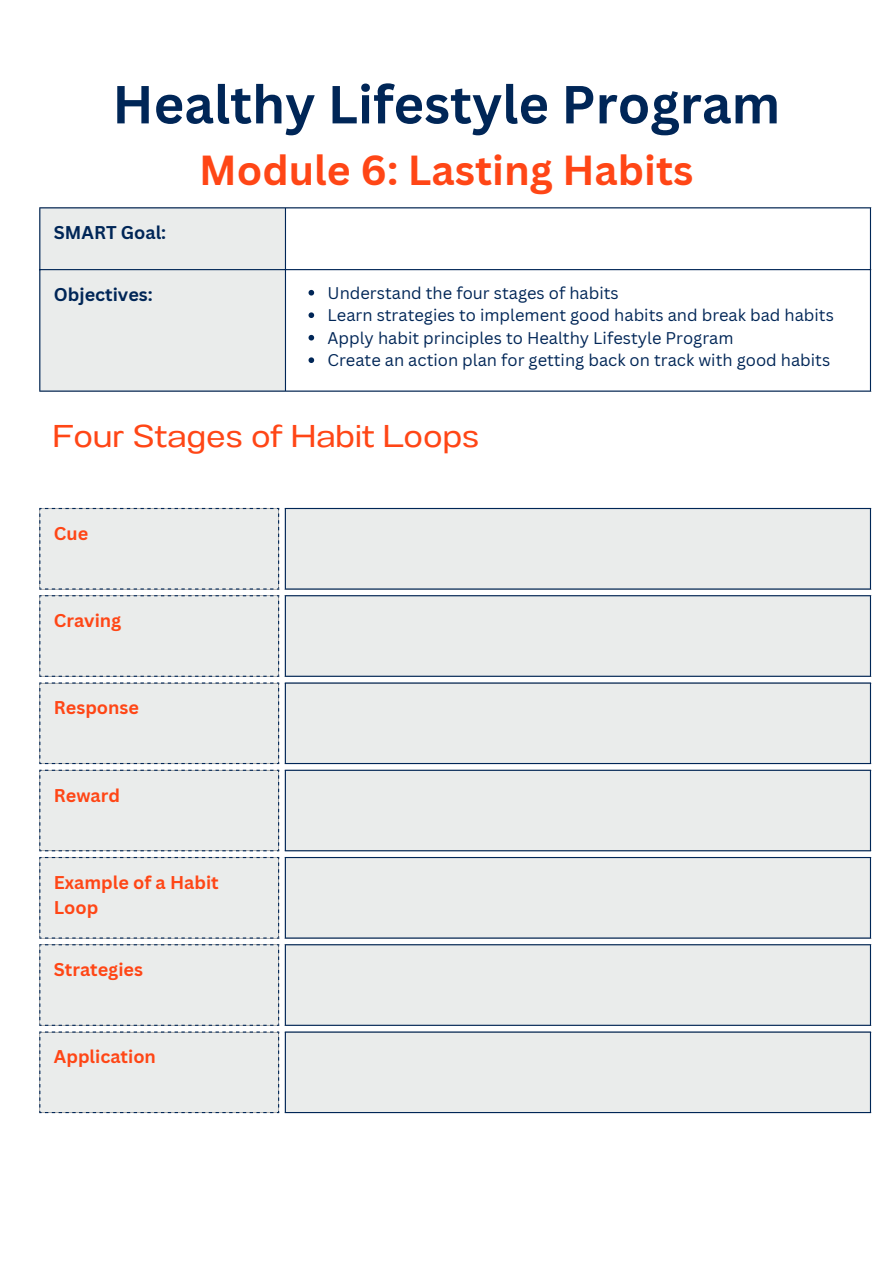
<style>
.page{position:relative;width:893px;height:1264px;background:#fff}
.page>*{position:absolute;margin:0;border:0;box-sizing:border-box;transform-origin:0 0}
.t1{font:700 52.35px "Canva Sans";color:#002657}
.t2{font:700 40.8px "Canva Sans";color:#ff4616}
.t3{font:31.5px "Anantason Wd 125";color:#ff4616}
.t4{font:700 18px/24.8px "Canva Sans";color:#ff4616}
.t5{font:700 18px "Canva Sans";color:#002657}
.t6{font:16.5px/22.5px "Canva Sans";color:#002657}
</style>
<div class="page">
<div style="left:40px;top:208px;width:245px;height:182px;background:#eaeceb"></div>
<svg style="left:308px;top:290px;width:6px;height:5px"></svg>
<svg style="left:308px;top:312px;width:6px;height:6px"></svg>
<svg style="left:308px;top:335px;width:6px;height:5px"></svg>
<svg style="left:308px;top:357px;width:6px;height:6px"></svg>
<hr style="left:39px;top:208px;width:1px;height:182px;background:#002657">
<hr style="left:285px;top:208px;width:1px;height:182px;background:#002657">
<hr style="left:869px;top:208px;width:2px;height:182px;background:#002657">
<hr style="left:39px;top:207px;width:832px;height:1px;background:#002657">
<hr style="left:39px;top:269px;width:832px;height:1px;background:#002657">
<hr style="left:39px;top:390px;width:832px;height:1px;background:#002657">
<svg style="left:279px;top:508px;width:592px;height:605px;background:#e8eaea"></svg>
<svg style="left:39px;top:508px;width:240px;height:605px;background:#e6e8e8"></svg>
<hr style="left:285px;top:509px;width:1px;height:79px;background:#002657">
<hr style="left:869px;top:509px;width:2px;height:79px;background:#002657">
<hr style="left:285px;top:508px;width:586px;height:1px;background:#002657">
<hr style="left:285px;top:588px;width:586px;height:1px;background:#002657">
<hr style="left:285px;top:596px;width:1px;height:79px;background:#002657">
<hr style="left:869px;top:596px;width:2px;height:79px;background:#002657">
<hr style="left:285px;top:595px;width:586px;height:1px;background:#002657">
<hr style="left:285px;top:675px;width:586px;height:2px;background:#002657">
<hr style="left:285px;top:683px;width:1px;height:80px;background:#002657">
<hr style="left:869px;top:683px;width:2px;height:80px;background:#002657">
<hr style="left:285px;top:682px;width:586px;height:1px;background:#002657">
<hr style="left:285px;top:763px;width:586px;height:1px;background:#002657">
<hr style="left:285px;top:770px;width:1px;height:80px;background:#002657">
<hr style="left:869px;top:770px;width:2px;height:80px;background:#002657">
<hr style="left:285px;top:769px;width:586px;height:1px;background:#002657">
<hr style="left:285px;top:850px;width:586px;height:1px;background:#002657">
<hr style="left:285px;top:858px;width:1px;height:79px;background:#002657">
<hr style="left:869px;top:858px;width:2px;height:79px;background:#002657">
<hr style="left:285px;top:857px;width:586px;height:1px;background:#002657">
<hr style="left:285px;top:937px;width:586px;height:1px;background:#002657">
<hr style="left:285px;top:945px;width:1px;height:79px;background:#002657">
<hr style="left:869px;top:945px;width:2px;height:79px;background:#002657">
<hr style="left:285px;top:944px;width:586px;height:1px;background:#002657">
<hr style="left:285px;top:1024px;width:586px;height:1px;background:#002657">
<hr style="left:285px;top:1032px;width:1px;height:79px;background:#002657">
<hr style="left:869px;top:1032px;width:2px;height:79px;background:#002657">
<hr style="left:285px;top:1031px;width:586px;height:1px;background:#002657">
<hr style="left:285px;top:1111px;width:586px;height:2px;background:#002657">
<svg style="left:39px;top:596px;width:1px;height:79px"></svg>
<svg style="left:278px;top:596px;width:1px;height:79px"></svg>
<svg style="left:39px;top:683px;width:1px;height:80px"></svg>
<svg style="left:278px;top:683px;width:1px;height:80px"></svg>
<svg style="left:39px;top:945px;width:1px;height:79px"></svg>
<svg style="left:278px;top:945px;width:1px;height:79px"></svg>
<svg style="left:39px;top:770px;width:1px;height:80px"></svg>
<svg style="left:278px;top:770px;width:1px;height:80px"></svg>
<svg style="left:39px;top:858px;width:1px;height:79px"></svg>
<svg style="left:278px;top:858px;width:1px;height:79px"></svg>
<svg style="left:39px;top:1032px;width:1px;height:79px"></svg>
<svg style="left:278px;top:1032px;width:1px;height:79px"></svg>
<h1 class="t1" style="left:112px;top:67px;width:669px">Healthy Lifestyle Program</h1>
<h2 class="t2" style="left:199px;top:141px;width:495px">Module 6: Lasting Habits</h2>
<p class="t5" style="left:54px;top:220px;width:114px">SMART Goal:</p>
<p class="t5" style="left:54px;top:282px;width:100px">Objectives:</p>
<p class="t6" style="left:327px;top:281px;width:508px">Understand the four stages of habits<br>Learn strategies to implement good habits and break bad habits Apply habit principles to Healthy Lifestyle Program<br>Create an action plan for getting back on track with good habits</p>
<h3 class="t3" style="left:53px;top:417px;width:428px">Four Stages of Habit Loops</h3>
<p class="t4" style="left:54px;top:520px;width:36px">Cue</p>
<p class="t4" style="left:54px;top:607px;width:69px">Craving</p>
<p class="t4" style="left:54px;top:695px;width:87px">Response</p>
<p class="t4" style="left:54px;top:782px;width:68px">Reward</p>
<p class="t4" style="left:54px;top:869px;width:166px">Example of a Habit<br>Loop</p>
<p class="t4" style="left:54px;top:956px;width:91px">Strategies</p>
<p class="t4" style="left:54px;top:1044px;width:103px">Application</p>
</div>
